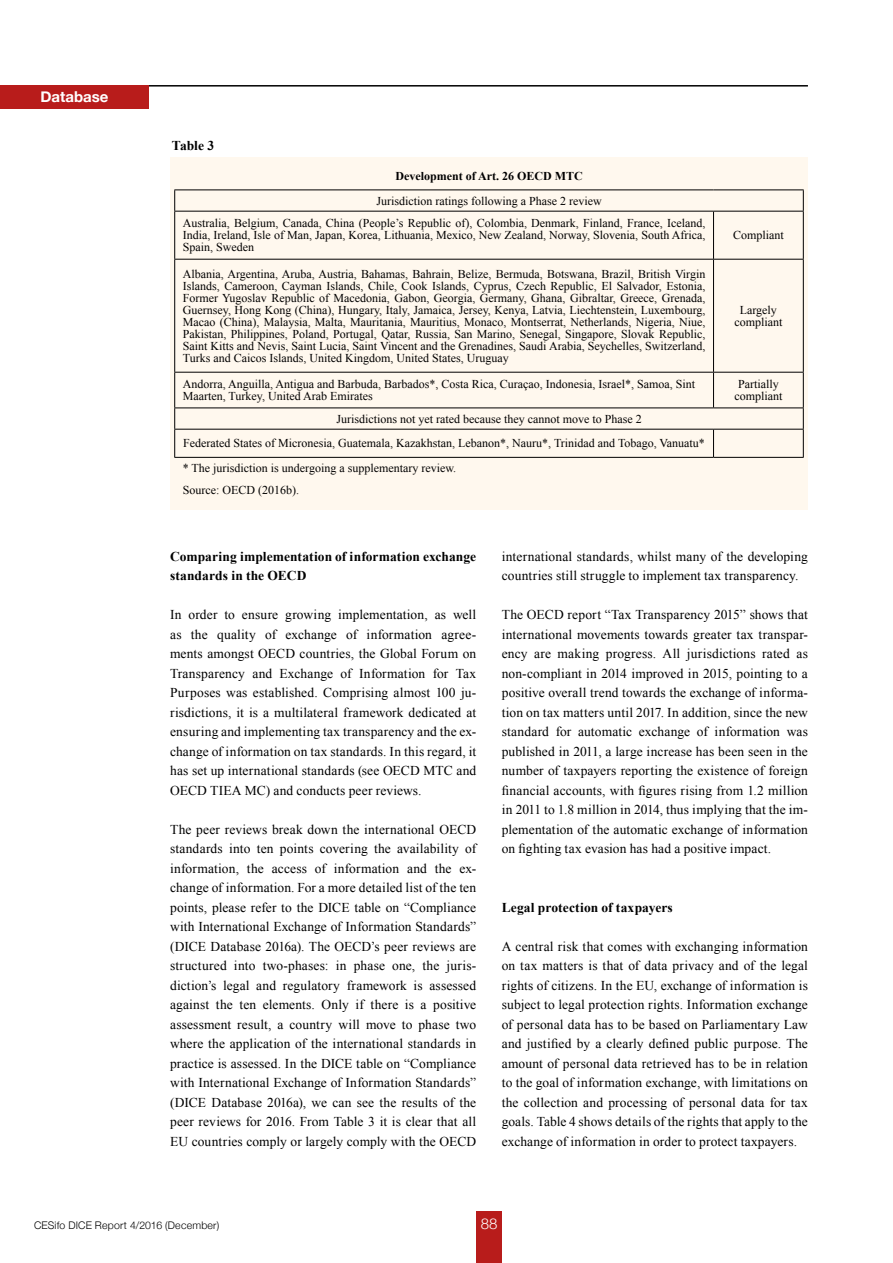
<style>
.page{position:relative;width:893px;height:1263px;background:#fff}
.page>*{position:absolute;margin:0;border:0;box-sizing:border-box;transform-origin:0 0}
.t1{font:700 15px "Helvetica Neue";color:#fff}
.t2{font:300 15px "Helvetica Neue";color:#fff}
.t3{font:13.5px/19.5px "Times New Roman";letter-spacing:.01em;color:#000;text-align:justify}
.t4{font:700 13.5px/19.5px "Times New Roman";letter-spacing:.005em;color:#000}
.t5{font:12px/12px "Times New Roman";color:#000}
.t6{font:700 12px "Times New Roman";color:#000}
.t7{font:300 10.5px "Helvetica Neue";letter-spacing:.02em;color:#000}
</style>
<div class="page">
<hr style="left:149px;top:85px;width:659px;height:2px;background:#000">
<div style="left:0;top:85px;width:149px;height:23px;background:#b81c1b"></div>
<div style="left:476px;top:1212px;width:26px;height:51px;background:#b81c1b"></div>
<div style="left:170px;top:158px;width:638px;height:352px;background:#fff8ee"></div>
<svg style="left:175px;top:190px;width:628px;height:267px"></svg>
<svg style="left:803px;top:190px;width:1px;height:21px"></svg>
<hr style="left:713px;top:212px;width:1px;height:47px;background:#000">
<hr style="left:803px;top:212px;width:1px;height:47px;background:#000">
<hr style="left:713px;top:260px;width:1px;height:112px;background:#000">
<hr style="left:803px;top:260px;width:1px;height:112px;background:#000">
<hr style="left:713px;top:373px;width:1px;height:34px;background:#000">
<hr style="left:803px;top:373px;width:1px;height:34px;background:#000">
<svg style="left:713px;top:430px;width:1px;height:27px"></svg>
<svg style="left:803px;top:408px;width:1px;height:49px"></svg>
<hr style="left:174px;top:189px;width:539px;height:1px;background:#000">
<hr style="left:713px;top:189px;width:91px;height:1px;background:#000">
<svg style="left:174px;top:190px;width:1px;height:21px"></svg>
<hr style="left:174px;top:211px;width:539px;height:1px;background:#000">
<hr style="left:174px;top:212px;width:1px;height:47px;background:#000">
<hr style="left:713px;top:211px;width:91px;height:1px;background:#000">
<hr style="left:174px;top:259px;width:539px;height:1px;background:#000">
<hr style="left:174px;top:260px;width:1px;height:112px;background:#000">
<hr style="left:713px;top:259px;width:91px;height:1px;background:#000">
<hr style="left:174px;top:372px;width:539px;height:1px;background:#000">
<hr style="left:174px;top:373px;width:1px;height:34px;background:#000">
<hr style="left:713px;top:372px;width:91px;height:1px;background:#000">
<hr style="left:174px;top:407px;width:539px;height:1px;background:#000">
<hr style="left:713px;top:407px;width:91px;height:1px;background:#000">
<hr style="left:174px;top:429px;width:539px;height:1px;background:#000">
<svg style="left:174px;top:408px;width:1px;height:49px"></svg>
<hr style="left:713px;top:429px;width:91px;height:1px;background:#000">
<hr style="left:174px;top:457px;width:539px;height:1px;background:#000">
<hr style="left:713px;top:457px;width:91px;height:1px;background:#000">
<p class="t1" style="left:40px;top:87px;width:70px">Database</p>
<p class="t4" style="left:172px;top:135px;width:44px">Table 3</p>
<p class="t6" style="left:395px;top:168px;width:189px">Development of Art. 26 OECD MTC</p>
<p class="t5" style="left:183px;top:189px;width:524px;line-height:22.6px;text-indent:194px">Jurisdiction ratings following a Phase 2 review<br>Australia, Belgium, Canada, China (People’s Republic of), Colombia, Denmark, Finland, France, Iceland,</p>
<p class="t5" style="left:183px;top:229px;width:524px">India, Ireland, Isle of Man, Japan, Korea, Lithuania, Mexico, New Zealand, Norway, Slovenia, South Africa,<br>Spain, Sweden</p>
<p class="t5" style="left:733px;top:229px;width:52px">Compliant</p>
<p class="t5" style="left:183px;top:268px;width:524px;text-align:justify">Albania, Argentina, Aruba, Austria, Bahamas, Bahrain, Belize, Bermuda, Botswana, Brazil, British Virgin Islands, Cameroon, Cayman Islands, Chile, Cook Islands, Cyprus, Czech Republic, El Salvador, Estonia, Former Yugoslav Republic of Macedonia, Gabon, Georgia, Germany, Ghana, Gibraltar, Greece, Grenada, Guernsey, Hong Kong (China), Hungary, Italy, Jamaica, Jersey, Kenya, Latvia, Liechtenstein, Luxembourg, Macao (China), Malaysia, Malta, Mauritania, Mauritius, Monaco, Montserrat, Netherlands, Nigeria, Niue, Pakistan, Philippines, Poland, Portugal, Qatar, Russia, San Marino, Senegal, Singapore, Slovak Republic, Saint Kitts and Nevis, Saint Lucia, Saint Vincent and the Grenadines, Saudi Arabia, Seychelles, Switzerland, Turks and Caicos Islands, United Kingdom, United States, Uruguay</p>
<p class="t5" style="left:734px;top:304px;width:50px;text-align:center">Largely compliant</p>
<p class="t5" style="left:183px;top:378px;width:514px">Andorra, Anguilla, Antigua and Barbuda, Barbados*, Costa Rica, Curaçao, Indonesia, Israel*, Samoa, Sint<br>Maarten, Turkey, United Arab Emirates</p>
<p class="t5" style="left:734px;top:378px;width:50px;text-align:center">Partially compliant</p>
<p class="t5" style="left:183px;top:406px;width:524px;line-height:24.8px;text-indent:154px">Jurisdictions not yet rated because they cannot move to Phase 2<br>Federated States of Micronesia, Guatemala, Kazakhstan, Lebanon*, Nauru*, Trinidad and Tobago, Vanuatu* * The jurisdiction is undergoing a supplementary review.</p>
<p class="t5" style="left:183px;top:484px;width:118px">Source: OECD (2016b).</p>
<p class="t4" style="left:170px;top:546px;width:308px">Comparing implementation of information exchange standards in the OECD</p>
<p class="t3" style="left:170px;top:605px;width:308px">In order to ensure growing implementation, as well as the quality of exchange of information agree&shy;ments amongst OECD countries, the Global Forum on Transparency and Exchange of Information for Tax Purposes was established. Comprising almost 100 ju&shy;risdictions, it is a multilateral framework dedicated at ensuring and implementing tax transparency and the ex&shy;change of information on tax standards. In this regard, it has set up international standards (see OECD MTC and OECD TIEA MC) and conducts peer reviews.</p>
<p class="t3" style="left:170px;top:819px;width:308px">The peer reviews break down the international OECD standards into ten points covering the availability of information, the access of information and the ex&shy;change of information. For a more detailed list of the ten points, please refer to the DICE table on “Compliance with International Exchange of Information Standards” (DICE Database 2016a). The OECD’s peer reviews are structured into two-phases: in phase one, the juris&shy;diction’s legal and regulatory framework is assessed against the ten elements. Only if there is a positive assessment result, a country will move to phase two where the application of the international standards in practice is assessed. In the DICE table on “Compliance with International Exchange of Information Standards” (DICE Database 2016a), we can see the results of the peer reviews for 2016. From Table 3 it is clear that all EU countries comply or largely comply with the OECD</p>
<p class="t3" style="left:502px;top:546px;width:308px">international standards, whilst many of the developing countries still struggle to implement tax transparency.</p>
<p class="t3" style="left:502px;top:605px;width:308px">The OECD report “Tax Transparency 2015” shows that international movements towards greater tax transpar&shy;ency are making progress. All jurisdictions rated as non-compliant in 2014 improved in 2015, pointing to a positive overall trend towards the exchange of informa&shy;tion on tax matters until 2017. In addition, since the new standard for automatic exchange of information was published in 2011, a large increase has been seen in the number of taxpayers reporting the existence of foreign financial accounts, with figures rising from 1.2 million in 2011 to 1.8 million in 2014, thus implying that the im&shy;plementation of the automatic exchange of information on fighting tax evasion has had a positive impact.</p>
<p class="t4" style="left:502px;top:897px;width:173px">Legal protection of taxpayers</p>
<p class="t3" style="left:502px;top:936px;width:308px">A central risk that comes with exchanging information on tax matters is that of data privacy and of the legal rights of citizens. In the EU, exchange of information is subject to legal protection rights. Information exchange of personal data has to be based on Parliamentary Law and justified by a clearly defined public purpose. The amount of personal data retrieved has to be in relation to the goal of information exchange, with limitations on the collection and processing of personal data for tax goals. Table 4 shows details of the rights that apply to the exchange of information in order to protect taxpayers.</p>
<p class="t7" style="left:34px;top:1219px;width:187px">CESifo DICE Report 4/2016 (December)</p>
<p class="t2" style="left:481px;top:1214px;width:18px">88</p>
</div>
